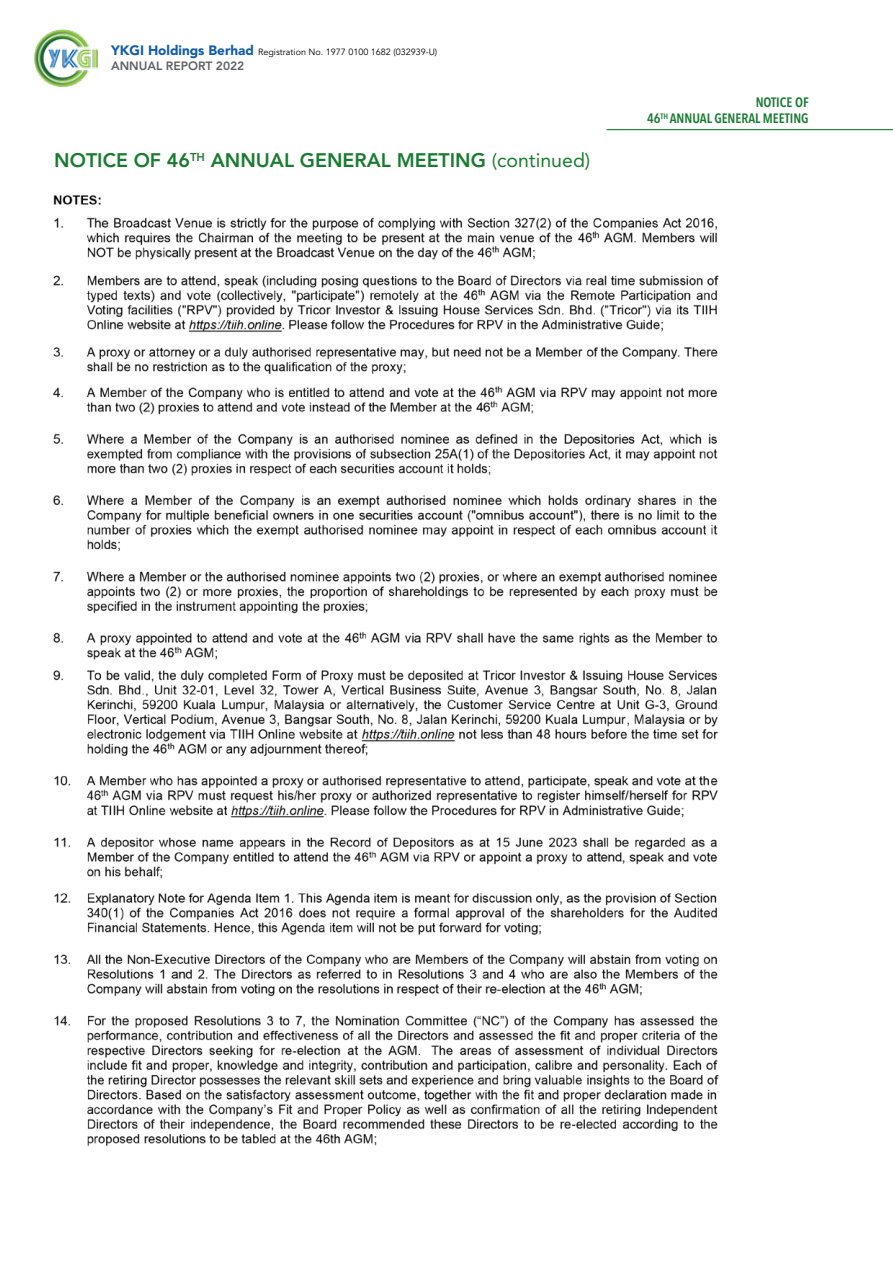
<style>
.page{position:relative;width:893px;height:1263px;background:#fff}
.page>*{position:absolute;margin:0;border:0;box-sizing:border-box;transform-origin:0 0}
.t1{font:800 19.5px "Avenir LT Std";color:#197b30}
.t2{font:600 condensed 13.5px/16.2px "Avenir Next LT Pro";color:#197b30;text-align:right}
.t3{font:800 12px "Avenir LT Std";color:#5f6062}
.t4{font:9px "Avenir LT Std";color:#000}
.s1{font-weight:900;font-size:13.5px;color:#125ca8}
.s2{font-weight:400}
</style>
<div class="page">
<img style="left:53px;top:29px;width:19px;height:2px">
<img style="left:34px;top:31px;width:774px;height:1116px">
<hr style="left:606px;top:129px;width:287px;height:1px;background:#197b30">
<p class="t4" style="left:111px;top:47px;width:328px"><span class="s1">YKGI Holdings Berhad</span> Registration No. 1977 0100 1682 (032939-U)</p>
<h3 class="t3" style="left:111px;top:59px;width:135px">ANNUAL REPORT 2022</h3>
<h1 class="t1" style="left:54px;top:149px;width:538px">NOTICE OF 46<sup>TH</sup> ANNUAL GENERAL MEETING <span class="s2">(continued)</span></h1>
<h2 class="t2" style="left:647px;top:94px;width:163px">NOTICE OF<br>46<sup>TH</sup> ANNUAL GENERAL MEETING</h2>
</div>
